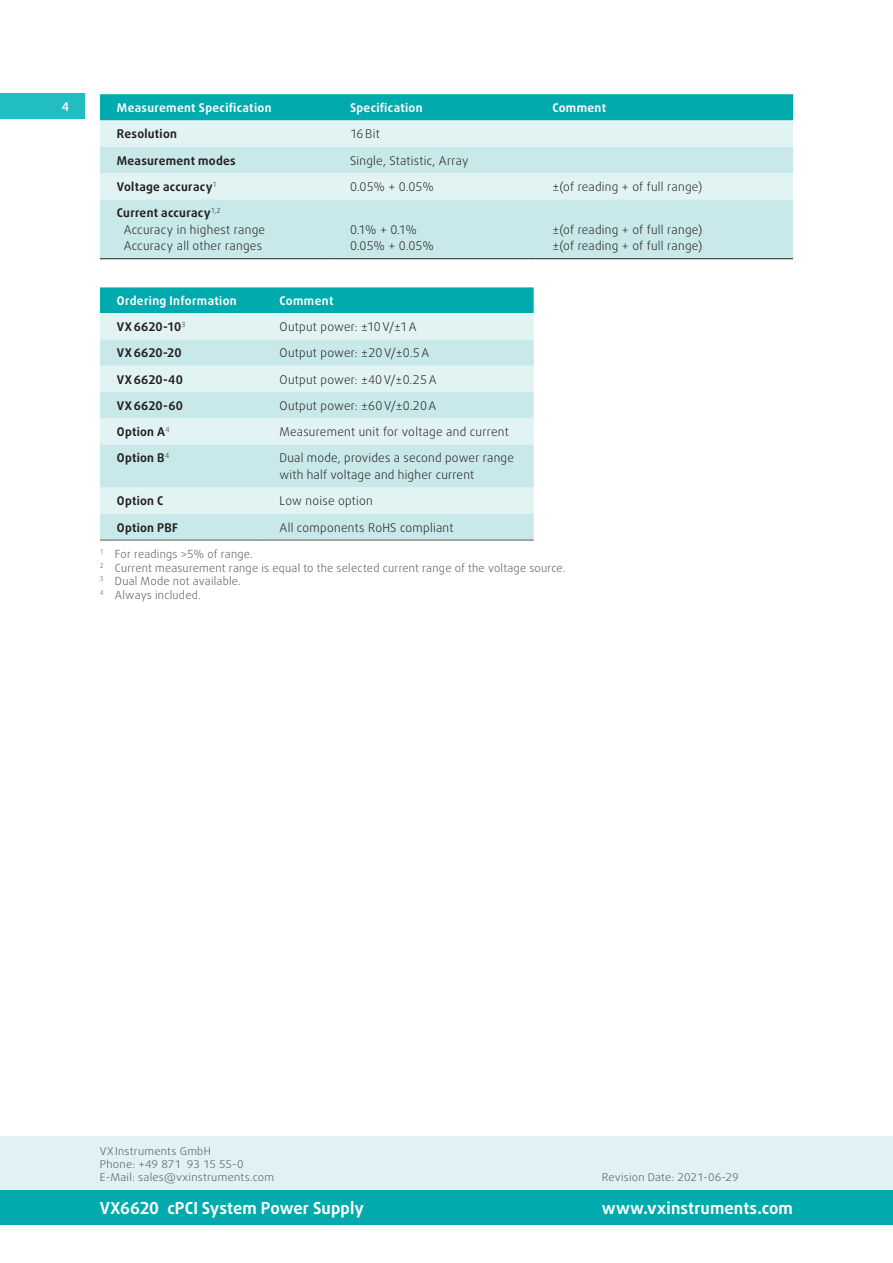
<style>
.page{position:relative;width:893px;height:1263px;background:#fff}
.page>*{position:absolute;margin:0;border:0;box-sizing:border-box;transform-origin:0 0}
.t1{font:700 16.5px "Daxline Pro";letter-spacing:.005em;color:#fff}
.Tabelle{font:300 12px/16.5px "Daxline Pro";letter-spacing:.02em;color:#231f20}
.Tabelle-2{font:700 12px "Daxline Pro";letter-spacing:.02em;color:#231f20}
.Tabelle_Überschrift{font:700 12px "Daxline Pro";letter-spacing:.025em;color:#fff}
.Kleingedruckt{font:300 11.25px/13.5px "Daxline Pro";letter-spacing:.02em;color:#57585a}
.Kleingedruckt-2{font:300 10.65px/13px "Daxline Pro";letter-spacing:.02em;color:#57585a;scale:1.05 1}
.s1{font-weight:700}
</style>
<div class="page">
<div style="left:0;top:1136px;width:893px;height:55px;background:#e0f2f3"></div>
<div style="left:0;top:1191px;width:893px;height:34px;background:#00aaad"></div>
<div style="left:0;top:94px;width:85px;height:25px;background:#21bdc1"></div>
<div style="left:100px;top:94px;width:693px;height:26px;background:#00aaad"></div>
<div style="left:100px;top:120px;width:693px;height:27px;background:#e2f3f4"></div>
<svg style="left:100px;top:147px;width:693px;height:111px;background:#ceeaec"></svg>
<hr style="left:100px;top:258px;width:233px;height:1px;background:#231f20">
<hr style="left:333px;top:258px;width:202px;height:1px;background:#231f20">
<hr style="left:535px;top:258px;width:258px;height:1px;background:#231f20">
<div style="left:100px;top:287px;width:434px;height:26px;background:#00aaad"></div>
<div style="left:100px;top:313px;width:434px;height:26px;background:#e2f3f4"></div>
<svg style="left:100px;top:339px;width:434px;height:201px;background:#d2eced"></svg>
<hr style="left:100px;top:540px;width:163px;height:1px;background:#57585a">
<hr style="left:263px;top:540px;width:271px;height:1px;background:#57585a">
<p class="Tabelle_Überschrift" style="left:62px;top:98px;width:9px">4</p>
<p class="Tabelle_Überschrift" style="left:117px;top:100px;width:156px">Measurement Specification</p>
<p class="Tabelle_Überschrift" style="left:350px;top:100px;width:74px">Specification</p>
<p class="Tabelle_Überschrift" style="left:552px;top:100px;width:55px">Comment</p>
<p class="Tabelle-2" style="left:117px;top:126px;width:62px">Resolution</p>
<p class="Tabelle" style="left:350px;top:126px;width:31px">16Bit</p>
<p class="Tabelle-2" style="left:117px;top:152px;width:120px">Measurement modes</p>
<p class="Tabelle" style="left:350px;top:152px;width:120px">Single, Statistic, Array</p>
<p class="Tabelle-2" style="left:117px;top:179px;width:101px">Voltage accuracy<sup>1</sup></p>
<p class="Tabelle" style="left:350px;top:178px;width:85px">0.05% + 0.05%</p>
<p class="Tabelle" style="left:552px;top:178px;width:152px">±(of reading + of full range)</p>
<p class="Tabelle" style="left:124px;top:205px;width:143px;text-indent:-7px"><span class="s1">Current accuracy</span><sup>1,2<br></sup>Accuracy in highest range<br>Accuracy all other ranges</p>
<p class="Tabelle" style="left:350px;top:221px;width:85px">0.1% + 0.1%<br>0.05% + 0.05%</p>
<p class="Tabelle" style="left:552px;top:221px;width:152px">±(of reading + of full range) ±(of reading + of full range)</p>
<p class="Tabelle_Überschrift" style="left:117px;top:293px;width:121px">Ordering Information</p>
<p class="Tabelle_Überschrift" style="left:280px;top:293px;width:55px">Comment</p>
<p class="Tabelle-2" style="left:117px;top:319px;width:70px">VX6620-10<sup>3</sup></p>
<p class="Tabelle" style="left:280px;top:318px;width:138px">Output power: ±10V/±1A</p>
<p class="Tabelle-2" style="left:117px;top:345px;width:66px">VX6620-20</p>
<p class="Tabelle" style="left:280px;top:345px;width:151px">Output power: ±20V/±0.5A</p>
<p class="Tabelle-2" style="left:117px;top:371px;width:67px">VX6620-40</p>
<p class="Tabelle" style="left:280px;top:371px;width:158px">Output power: ±40V/±0.25A</p>
<p class="Tabelle-2" style="left:117px;top:398px;width:68px">VX6620-60</p>
<p class="Tabelle" style="left:280px;top:397px;width:158px">Output power: ±60V/±0.20A</p>
<p class="Tabelle-2" style="left:117px;top:424px;width:54px">Option A<sup>4</sup></p>
<p class="Tabelle" style="left:280px;top:424px;width:231px">Measurement unit for voltage and current</p>
<p class="Tabelle-2" style="left:117px;top:450px;width:54px">Option B<sup>4</sup></p>
<p class="Tabelle" style="left:280px;top:450px;width:236px">Dual mode, provides a second power range with half voltage and higher current</p>
<p class="Tabelle-2" style="left:117px;top:493px;width:48px">Option C</p>
<p class="Tabelle" style="left:280px;top:493px;width:95px">Low noise option</p>
<p class="Tabelle-2" style="left:117px;top:519px;width:63px">Option PBF</p>
<p class="Tabelle" style="left:280px;top:519px;width:175px">All components RoHS compliant</p>
<p class="Kleingedruckt" style="left:100px;top:547px;width:467px"><sup>1</sup> For readings &gt;5% of range.<br><sup>2</sup> Current measurement range is equal to the selected current range of the voltage source.<br><sup>3</sup> Dual Mode not available.<br><sup>4</sup> Always included.</p>
<p class="Kleingedruckt-2" style="left:100px;top:1144px;width:168px">VXInstruments GmbH<br>Phone: +49 871 93 15 55-0<br>E-Mail: sales@vxinstruments.com</p>
<p class="t1" style="left:100px;top:1197px;width:266px">VX6620 cPCI System Power Supply</p>
<p class="t1" style="left:602px;top:1197px;width:193px">www.vxinstruments.com</p>
<p class="Kleingedruckt-2" style="left:602px;top:1170px;width:132px">Revision Date: 2021-06-29</p>
</div>
